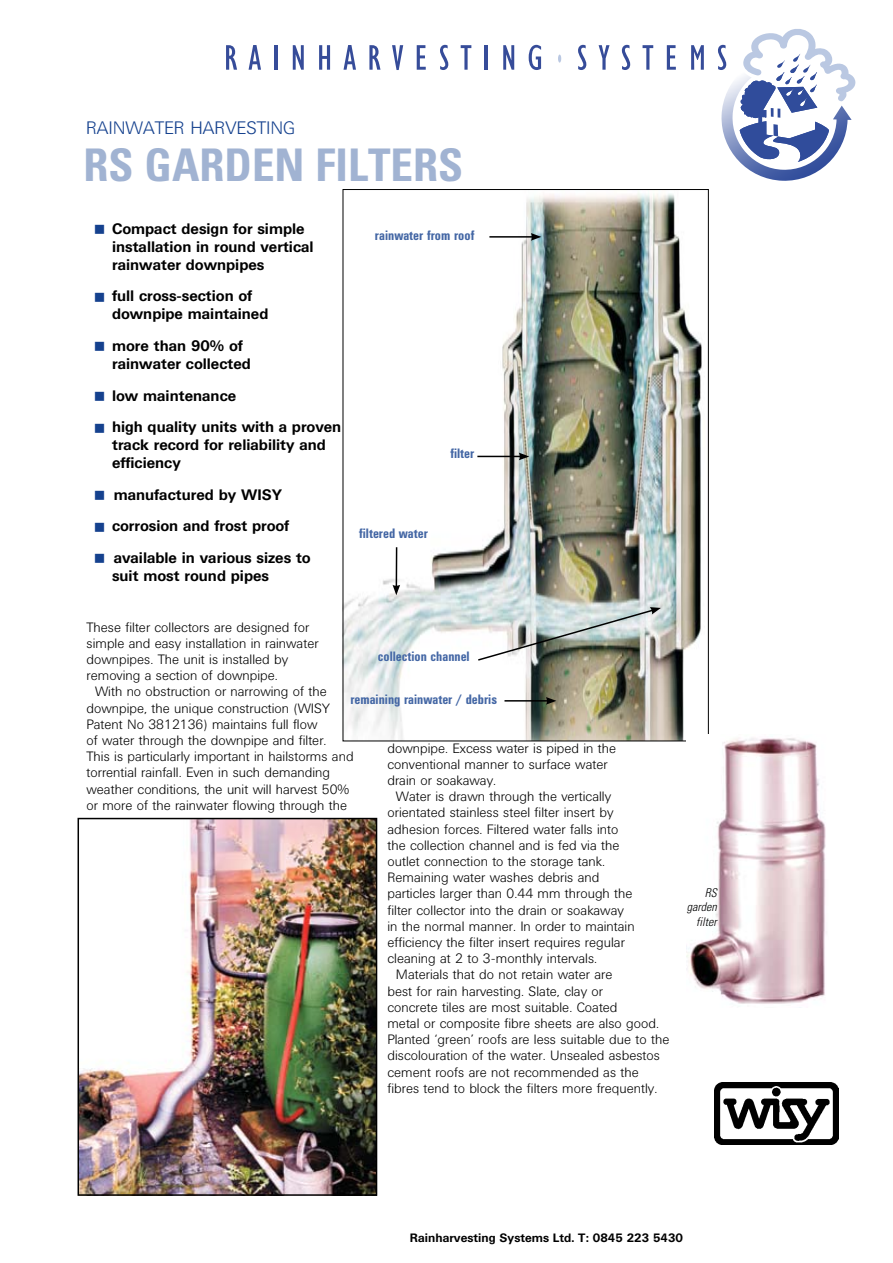
<style>
.page{position:relative;width:893px;height:1263px;background:#fff}
.page>*{position:absolute;margin:0;border:0;box-sizing:border-box;transform-origin:0 0}
.t1{font:700 condensed 45px "Univers";color:#a1b3d2}
.t2{font:300 18px "Univers BQ";color:#15418e}
.t3{font:700 15px/18px "Univers BQ";color:#000}
.t4{font:300 13.5px/16.2px "Univers BQ";color:#000}
.t5{font:700 13.5px "Univers Condensed BQ";color:#4467a5}
.t6{font:700 12px "Univers BQ";color:#000}
.t7{font:italic 300 condensed 12px/14.4px "Univers";color:#000;text-align:right}
</style>
<div class="page">
<svg style="left:226px;top:45px;width:11px;height:25px"></svg>
<svg style="left:249px;top:45px;width:12px;height:25px"></svg>
<hr style="left:274px;top:45px;width:4px;height:25px;background:#364c99">
<svg style="left:293px;top:45px;width:11px;height:25px"></svg>
<svg style="left:319px;top:45px;width:11px;height:25px"></svg>
<svg style="left:343px;top:45px;width:13px;height:25px"></svg>
<svg style="left:369px;top:45px;width:11px;height:25px"></svg>
<svg style="left:392px;top:45px;width:11px;height:25px"></svg>
<svg style="left:417px;top:45px;width:9px;height:25px"></svg>
<svg style="left:440px;top:45px;width:8px;height:25px"></svg>
<svg style="left:461px;top:45px;width:10px;height:25px"></svg>
<hr style="left:485px;top:45px;width:3px;height:25px;background:#364c99">
<svg style="left:503px;top:45px;width:11px;height:25px"></svg>
<svg style="left:529px;top:45px;width:12px;height:25px"></svg>
<svg style="left:578px;top:45px;width:8px;height:25px"></svg>
<svg style="left:599px;top:45px;width:10px;height:25px"></svg>
<svg style="left:622px;top:45px;width:8px;height:25px"></svg>
<svg style="left:642px;top:45px;width:11px;height:25px"></svg>
<svg style="left:667px;top:45px;width:9px;height:25px"></svg>
<svg style="left:691px;top:45px;width:13px;height:25px"></svg>
<svg style="left:718px;top:29px;width:137px;height:152px"></svg>
<svg style="left:558px;top:55px;width:3px;height:8px"></svg>
<img style="left:345px;top:193px;width:357px;height:546px">
<hr style="left:489px;top:236px;width:44px;height:2px;background:#000">
<svg style="left:531px;top:233px;width:10px;height:8px"></svg>
<hr style="left:504px;top:700px;width:44px;height:2px;background:#000">
<svg style="left:546px;top:697px;width:10px;height:8px"></svg>
<img style="left:476px;top:607px;width:185px;height:55px">
<hr style="left:477px;top:456px;width:44px;height:1px;background:#000">
<svg style="left:519px;top:453px;width:10px;height:7px"></svg>
<hr style="left:396px;top:547px;width:1px;height:40px;background:#000">
<svg style="left:393px;top:585px;width:7px;height:10px"></svg>
<img style="left:687px;top:734px;width:139px;height:270px">
<img style="left:81px;top:821px;width:293px;height:372px">
<div style="left:78px;top:818px;width:299px;height:378px;border:2px solid #000"></div>
<img style="left:714px;top:1083px;width:125px;height:61px">
<h2 class="t2" style="left:86px;top:118px;width:35px">Rainw</h2>
<h2 class="t2" style="left:143px;top:118px;width:23px">ater</h2>
<h2 class="t2" style="left:190px;top:118px;width:56px">harvestin</h2>
<h2 class="t2" style="left:283px;top:118px;width:14px">g</h2>
<h1 class="t1" style="left:84px;top:137px;width:377px">RS GARDEN FILTERS</h1>
<p class="t3" style="left:112px;top:220px;width:203px">Compact design for simple installation in round vertical rainwater downpipes</p>
<p class="t3" style="left:112px;top:287px;width:158px">full cross-section of downpipe maintained</p>
<p class="t3" style="left:112px;top:337px;width:140px">more than 90% of rainwater collected</p>
<p class="t3" style="left:112px;top:380px;width:231px;line-height:31.7px">low maintenance<br>high quality units with a proven</p>
<p class="t3" style="left:112px;top:436px;width:215px">track record for reliability and efficiency</p>
<p class="t3" style="left:112px;top:479px;width:200px;line-height:31.7px">manufactured by WISY corrosion and frost proof available in various sizes to</p>
<p class="t3" style="left:112px;top:567px;width:158px">suit most round pipes</p>
<p class="t5" style="left:375px;top:227px;width:101px">rainwater from roof</p>
<p class="t5" style="left:450px;top:446px;width:25px">filter</p>
<p class="t5" style="left:359px;top:526px;width:70px">filtered water</p>
<p class="t4" style="left:87px;top:619px;width:234px">These filter collectors are designed for simple and easy installation in rainwater downpipes. The unit is installed by removing a section of downpipe.</p>
<p class="t4" style="left:87px;top:684px;width:269px;text-indent:9px">With no obstruction or narrowing of the downpipe, the unique construction (WISY Patent No 3812136) maintains full flow<br>of water through the downpipe and filter.<br>This is particularly important in hailstorms and torrential rainfall. Even in such demanding weather conditions, the unit will harvest 50% or more of the rainwater flowing through the</p>
<p class="t5" style="left:378px;top:648px;width:93px">collection channel</p>
<p class="t5" style="left:350px;top:691px;width:148px">remaining rainwater / debris</p>
<p class="t4" style="left:387px;top:740px;width:230px">downpipe. Excess water is piped in the conventional manner to surface water drain or soakaway.</p>
<p class="t4" style="left:396px;top:789px;width:217px">Water is drawn through the vertically</p>
<p class="t4" style="left:387px;top:805px;width:228px">orientated stainless steel filter insert by</p>
<p class="t4" style="left:387px;top:821px;width:232px">adhesion forces. Filtered water falls into</p>
<p class="t4" style="left:387px;top:837px;width:234px">the collection channel and is fed via the</p>
<p class="t4" style="left:387px;top:854px;width:219px">outlet connection to the storage tank.</p>
<p class="t4" style="left:387px;top:870px;width:213px">Remaining water washes debris and</p>
<p class="t4" style="left:387px;top:886px;width:247px">particles larger than 0.44 mm through the</p>
<p class="t4" style="left:387px;top:902px;width:238px">filter collector into the drain or soakaway</p>
<p class="t4" style="left:387px;top:918px;width:249px">in the normal manner. In order to maintain</p>
<p class="t4" style="left:387px;top:935px;width:239px">efficiency the filter insert requires regular</p>
<p class="t4" style="left:387px;top:951px;width:211px">cleaning at 2 to 3-monthly intervals.</p>
<p class="t4" style="left:396px;top:967px;width:218px">Materials that do not retain water are</p>
<p class="t4" style="left:387px;top:983px;width:217px">best for rain harvesting. Slate, clay or</p>
<p class="t4" style="left:387px;top:999px;width:232px">concrete tiles are most suitable. Coated</p>
<p class="t4" style="left:387px;top:1016px;width:273px">metal or composite fibre sheets are also good.</p>
<p class="t4" style="left:387px;top:1032px;width:283px">Planted ‘green’ roofs are less suitable due to the</p>
<p class="t4" style="left:387px;top:1048px;width:274px">discolouration of the water. Unsealed asbestos</p>
<p class="t4" style="left:387px;top:1064px;width:253px">cement roofs are not recommended as the</p>
<p class="t4" style="left:387px;top:1080px;width:271px">fibres tend to block the filters more frequently.</p>
<p class="t7" style="left:687px;top:886px;width:31px">RS garden filter</p>
<p class="t6" style="left:410px;top:1231px;width:275px">Rainharvesting Systems Ltd. T: 0845 223 5430</p>
</div>
